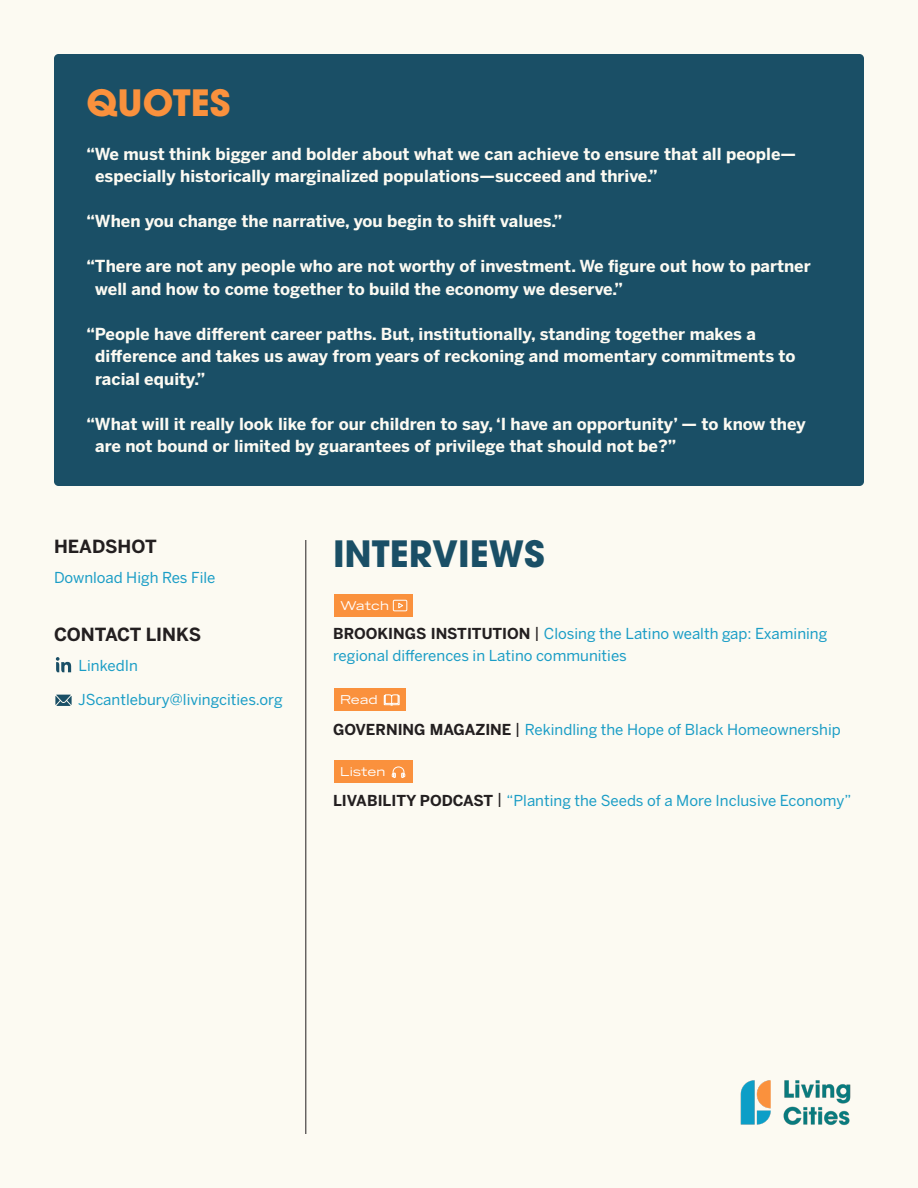
<style>
.page{position:relative;width:918px;height:1188px;background:#fcfaf2}
.page>*{position:absolute;margin:0;border:0;box-sizing:border-box;transform-origin:0 0}
.t1{font:700 36px "ITC Avant Garde Pro";color:#1a4f66}
.t2{font:700 36px "ITC Avant Garde Pro";color:#fa913d}
.t3{font:700 18px "Benton Sans";color:#231f20}
.t4{font:700 16.5px/22.5px "Benton Sans";color:#fcfaf2}
.t5{font:15px/21.6px "Benton Sans Pro";color:#1a9dc6}
.t6{font:expanded 12px "Benton Sans";letter-spacing:-.005em;color:#fff}
.s1{font-family:"Benton Sans";font-weight:700;color:#231f20}
.s2{font-family:"Benton Sans";font-stretch:expanded;color:#231f20}
</style>
<div class="page">
<div style="left:54px;top:54px;width:810px;height:432px;background:#1a4f66;border-radius:4px"></div>
<hr style="left:306px;top:540px;width:1px;height:594px;background:#231f20">
<svg style="left:56px;top:657px;width:15px;height:15px"></svg>
<svg style="left:55px;top:695px;width:17px;height:11px"></svg>
<img style="left:740px;top:1080px;width:111px;height:45px">
<div style="left:334px;top:761px;width:79px;height:22px;background:#fa913d"></div>
<svg style="left:391px;top:767px;width:15px;height:11px"></svg>
<div style="left:334px;top:594px;width:79px;height:23px;background:#fa913d"></div>
<svg style="left:393px;top:599px;width:15px;height:13px"></svg>
<div style="left:334px;top:689px;width:71px;height:22px;background:#fa913d"></div>
<svg style="left:384px;top:694px;width:16px;height:12px"></svg>
<p class="t2" style="left:86px;top:78px;width:145px">QUOTES</p>
<p class="t4" style="left:95px;top:142px;width:702px;text-indent:-9px">“We must think bigger and bolder about what we can achieve to ensure that all people— especially historically marginalized populations—succeed and thrive.”</p>
<p class="t4" style="left:86px;top:210px;width:477px">“When you change the narrative, you begin to shift values.”</p>
<p class="t4" style="left:95px;top:255px;width:717px;text-indent:-9px">“There are not any people who are not worthy of investment. We figure out how to partner well and how to come together to build the economy we deserve.”</p>
<p class="t4" style="left:95px;top:322px;width:702px;text-indent:-9px">“People have different career paths. But, institutionally, standing together makes a difference and takes us away from years of reckoning and momentary commitments to racial equity.”</p>
<p class="t4" style="left:95px;top:412px;width:712px;text-indent:-9px">“What will it really look like for our children to say, ‘I have an opportunity’ — to know they are not bound or limited by guarantees of privilege that should not be?”</p>
<p class="t3" style="left:54px;top:536px;width:104px">HEADSHOT</p>
<p class="t5" style="left:54px;top:566px;width:163px">Download High Res File</p>
<p class="t3" style="left:54px;top:624px;width:149px">CONTACT LINKS</p>
<p class="t5" style="left:79px;top:654px;width:61px">LinkedIn</p>
<p class="t5" style="left:78px;top:688px;width:206px">JScantlebury@livingcities.org</p>
<p class="t1" style="left:333px;top:529px;width:213px">INTERVIEWS</p>
<p class="t6" style="left:340px;top:598px;width:50px">Watch</p>
<p class="t5" style="left:333px;top:622px;width:496px"><span class="s1">BROOKINGS INSTITUTION</span> <span class="s2">|</span> Closing the Latino wealth gap: Examining regional differences in Latino communities</p>
<p class="t6" style="left:340px;top:692px;width:39px">Read</p>
<p class="t5" style="left:333px;top:718px;width:509px"><span class="s1">GOVERNING MAGAZINE</span> <span class="s2">|</span> Rekindling the Hope of Black Homeownership</p>
<p class="t6" style="left:340px;top:764px;width:47px">Listen</p>
<p class="t5" style="left:333px;top:789px;width:520px"><span class="s1">LIVABILITY PODCAST</span> <span class="s2">|</span> “Planting the Seeds of a More Inclusive Economy”</p>
</div>
